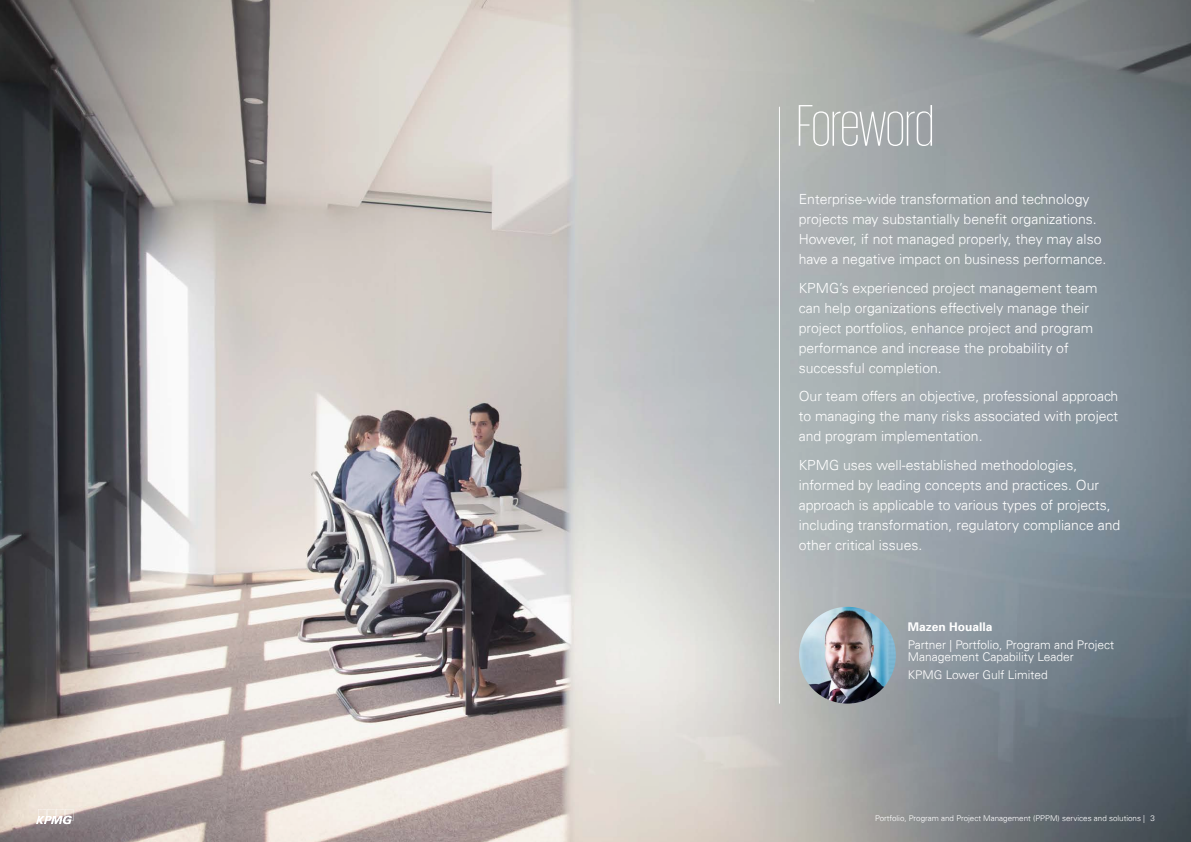
<style>
.page{position:relative;width:1191px;height:842px;background:#fff}
.page>*{position:absolute;margin:0;border:0;box-sizing:border-box;transform-origin:0 0}
.t1{font:200 60px "KPMG";letter-spacing:-.005em;color:#fff}
.t2{font:300 14px/20px "Univers 45";color:#fff}
.t3{font:300 12px/12px "Univers 45";color:#fff}
.t4{font:700 12px "Univers 65";color:#fff}
.t5{font:300 8px "Univers 45";color:#fff}
</style>
<div class="page">
<img style="left:0;top:0;width:1191px;height:842px">
<hr style="left:779px;top:107px;width:1px;height:597px;background:#fff">
<img style="left:799px;top:607px;width:97px;height:97px;border-radius:48px">
<svg style="left:36px;top:809px;width:37px;height:15px"></svg>
<h1 class="t1" style="left:797px;top:97px;width:138px">Foreword</h1>
<p class="t2" style="left:798px;top:189px;width:309px">Enterprise-wide transformation and technology projects may substantially benefit organizations.<br>However, if not managed properly, they may also have a negative impact on business performance.</p>
<p class="t2" style="left:798px;top:278px;width:300px">KPMG’s experienced project management team can help organizations effectively manage their project portfolios, enhance project and program performance and increase the probability of successful completion.</p>
<p class="t2" style="left:798px;top:386px;width:321px;text-align:justify">Our team offers an objective, professional approach to managing the many risks associated with project and program implementation.</p>
<p class="t2" style="left:798px;top:455px;width:323px">KPMG uses well-established methodologies, informed by leading concepts and practices. Our approach is applicable to various types of projects, including transformation, regulatory compliance and other critical issues.</p>
<p class="t4" style="left:907px;top:619px;width:86px">Mazen Houalla</p>
<p class="t3" style="left:907px;top:639px;width:208px">Partner | Portfolio, Program and Project<br>Management Capability Leader</p>
<p class="t3" style="left:907px;top:669px;width:141px">KPMG Lower Gulf Limited</p>
<p class="t5" style="left:875px;top:813px;width:281px">Portfolio, Program and Project Management (PPPM) services and solutions | 3</p>
</div>
